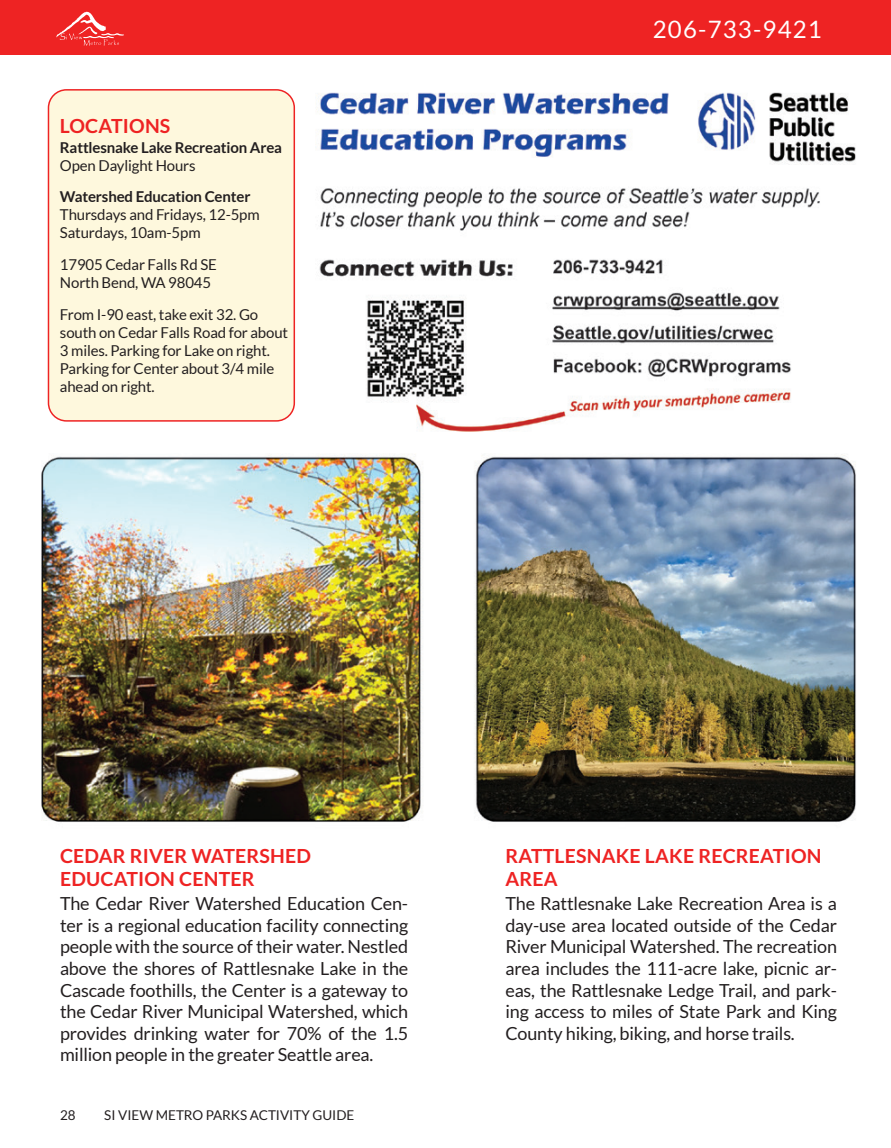
<style>
.page{position:relative;width:891px;height:1148px;background:#fff}
.page>*{position:absolute;margin:0;border:0;box-sizing:border-box;transform-origin:0 0}
.t1{font:24px "Lato";letter-spacing:.05em;color:#fff}
.t2{font:700 19.5px/23.4px "Lato";letter-spacing:.01em;color:#ee2323}
.t3{font:18px/21.6px "Lato";letter-spacing:-.01em;color:#231f20;text-align:justify}
.t4{font:15px/18px "Lato";letter-spacing:-.01em;color:#231f20}
.t5{font:700 15px "Lato";letter-spacing:-.01em;color:#231f20}
.t6{font:13.5px "Lato";color:#231f20}
</style>
<div class="page">
<div style="left:0;top:0;width:891px;height:54px;background:#ee2323"></div>
<svg style="left:56px;top:12px;width:68px;height:34px"></svg>
<img style="left:41px;top:89px;width:815px;height:733px">
<div style="left:48px;top:90px;width:246px;height:331px;background:#fef8dd;border-radius:18px"></div>
<div style="left:48px;top:89px;width:247px;height:332px;border:2px solid #ee2323;border-radius:18px"></div>
<p class="t2" style="left:60px;top:114px;width:112px">LOCATIONS</p>
<p class="t5" style="left:60px;top:139px;width:224px">Rattlesnake Lake Recreation Area</p>
<p class="t4" style="left:60px;top:156px;width:137px">Open Daylight Hours</p>
<p class="t5" style="left:60px;top:188px;width:192px">Watershed Education Center</p>
<p class="t4" style="left:60px;top:206px;width:201px">Thursdays and Fridays, 12-5pm<br>Saturdays, 10am-5pm</p>
<p class="t4" style="left:60px;top:255px;width:158px">17905 Cedar Falls Rd SE<br>North Bend, WA 98045</p>
<p class="t4" style="left:60px;top:305px;width:230px">From I-90 east, take exit 32. Go south on Cedar Falls Road for about<br>3 miles. Parking for Lake on right.<br>Parking for Center about 3/4 mile ahead on right.</p>
<h1 class="t1" style="left:653px;top:16px;width:171px">206-733-9421</h1>
<p class="t2" style="left:60px;top:843px;width:253px">CEDAR RIVER WATERSHED<br>EDUCATION CENTER</p>
<p class="t3" style="left:60px;top:892px;width:350px">The Cedar River Watershed Education Cen&shy;ter is a regional education facility connecting people with the source of their water. Nestled above the shores of Rattlesnake Lake in the Cascade foothills, the Center is a gateway to the Cedar River Municipal Watershed, which provides drinking water for 70% of the 1.5 million people in the greater Seattle area.</p>
<p class="t6" style="left:60px;top:1107px;width:17px">28</p>
<p class="t6" style="left:104px;top:1107px;width:252px">SI VIEW METRO PARKS ACTIVITY GUIDE</p>
<p class="t2" style="left:505px;top:843px;width:318px">RATTLESNAKE LAKE RECREATION<br>AREA</p>
<p class="t3" style="left:505px;top:892px;width:333px">The Rattlesnake Lake Recreation Area is a day-use area located outside of the Cedar River Municipal Watershed. The recreation area includes the 111-acre lake, picnic ar&shy;eas, the Rattlesnake Ledge Trail, and park&shy;ing access to miles of State Park and King County hiking, biking, and horse trails.</p>
</div>
